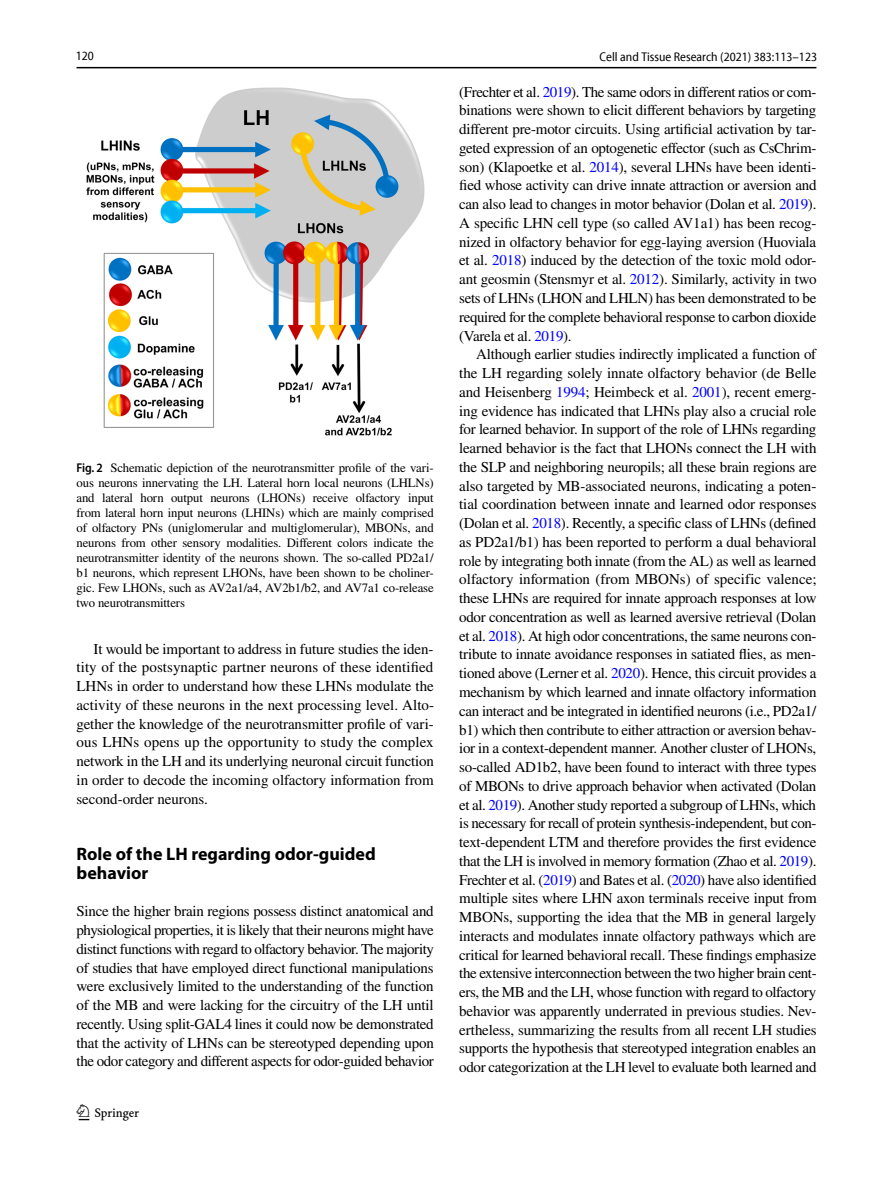
<style>
.page{position:relative;width:893px;height:1187px;background:#fff}
.page>*{position:absolute;margin:0;border:0;box-sizing:border-box;transform-origin:0 0}
.t1{font:22.5px "Springnew Regular 2";color:#000}
.t2{font:700 18px/18.8px "Myriad Pro";color:#000}
.t3{font:15px/18.8px "STIX";letter-spacing:-.02em;color:#000;text-align:justify}
.t4{font:12.75px/15px "STIX";letter-spacing:-.01em;color:#000;text-align:justify}
.t5{font:semi-condensed 12.75px "Myriad Pro Unic";color:#000}
.t6{font:12.75px "Myriad Pro Unic Semi Condensed 3";color:#000}
.s1{font-family:"Myriad Pro";font-weight:600;font-stretch:semi-condensed}
.s2{color:#00f}
</style>
<div class="page">
<hr style="left:77px;top:67px;width:739px;height:1px;background:#000">
<img style="left:86px;top:87px;width:339px;height:349px">
<p class="t6" style="left:76px;top:51px;width:20px">120</p>
<p class="t5" style="left:600px;top:52px;width:219px">Cell and Tissue Research (2021) 383:113–123</p>
<p class="t4" style="left:77px;top:461px;width:359px"><span class="s1">Fig. 2</span> Schematic depiction of the neurotransmitter profile of the vari&shy;ous neurons innervating the LH. Lateral horn local neurons (LHLNs) and lateral horn output neurons (LHONs) receive olfactory input from lateral horn input neurons (LHINs) which are mainly comprised of olfactory PNs (uniglomerular and multiglomerular), MBONs, and neurons from other sensory modalities. Different colors indicate the neurotransmitter identity of the neurons shown. The so-called PD2a1/ b1 neurons, which represent LHONs, have been shown to be choliner&shy;gic. Few LHONs, such as AV2a1/a4, AV2b1/b2, and AV7a1 co-release two neurotransmitters</p>
<p class="t3" style="left:77px;top:640px;width:359px;text-indent:17px">It would be important to address in future studies the iden&shy;tity of the postsynaptic partner neurons of these identified LHNs in order to understand how these LHNs modulate the activity of these neurons in the next processing level. Alto&shy;gether the knowledge of the neurotransmitter profile of vari&shy;ous LHNs opens up the opportunity to study the complex network in the LH and its underlying neuronal circuit function in order to decode the incoming olfactory information from second-order neurons.</p>
<p class="t2" style="left:77px;top:844px;width:301px">Role of the LH regarding odor‑guided behavior</p>
<p class="t3" style="left:77px;top:902px;width:359px">Since the higher brain regions possess distinct anatomical and physiological properties, it is likely that their neurons might have distinct functions with regard to olfactory behavior. The majority of studies that have employed direct functional manipulations were exclusively limited to the understanding of the function of the MB and were lacking for the circuitry of the LH until recently. Using split-GAL4 lines it could now be demonstrated that the activity of LHNs can be stereotyped depending upon the odor category and different aspects for odor-guided behavior</p>
<h1 class="t1" style="left:79px;top:1104px;width:62px">1 3</h1>
<p class="t3" style="left:459px;top:83px;width:359px">(Frechter et al. <span class="s2">2019</span>). The same odors in different ratios or com&shy;binations were shown to elicit different behaviors by targeting different pre-motor circuits. Using artificial activation by tar&shy;geted expression of an optogenetic effector (such as CsChrim&shy;son) (Klapoetke et al. <span class="s2">2014</span>), several LHNs have been identi&shy;fied whose activity can drive innate attraction or aversion and can also lead to changes in motor behavior (Dolan et al. <span class="s2">2019</span>).<br>A specific LHN cell type (so called AV1a1) has been recog&shy;nized in olfactory behavior for egg-laying aversion (Huoviala et al. <span class="s2">2018</span>) induced by the detection of the toxic mold odor&shy;ant geosmin (Stensmyr et al. <span class="s2">2012</span>). Similarly, activity in two sets of LHNs (LHON and LHLN) has been demonstrated to be required for the complete behavioral response to carbon dioxide (Varela et al. <span class="s2">2019</span>).</p>
<p class="t3" style="left:459px;top:346px;width:359px;text-indent:17px">Although earlier studies indirectly implicated a function of the LH regarding solely innate olfactory behavior (de Belle and Heisenberg <span class="s2">1994</span>; Heimbeck et al. <span class="s2">2001</span>), recent emerg&shy;ing evidence has indicated that LHNs play also a crucial role for learned behavior. In support of the role of LHNs regarding learned behavior is the fact that LHONs connect the LH with the SLP and neighboring neuropils; all these brain regions are also targeted by MB-associated neurons, indicating a poten&shy;tial coordination between innate and learned odor responses (Dolan et al. <span class="s2">2018</span>). Recently, a specific class of LHNs (defined as PD2a1/b1) has been reported to perform a dual behavioral role by integrating both innate (from the AL) as well as learned olfactory information (from MBONs) of specific valence; these LHNs are required for innate approach responses at low odor concentration as well as learned aversive retrieval (Dolan et al. <span class="s2">2018</span>). At high odor concentrations, the same neurons con&shy;tribute to innate avoidance responses in satiated flies, as men&shy;tioned above (Lerner et al. <span class="s2">2020</span>). Hence, this circuit provides a mechanism by which learned and innate olfactory information can interact and be integrated in identified neurons (i.e., PD2a1/ b1) which then contribute to either attraction or aversion behav&shy;ior in a context-dependent manner. Another cluster of LHONs, so-called AD1b2, have been found to interact with three types of MBONs to drive approach behavior when activated (Dolan et al. <span class="s2">2019</span>). Another study reported a subgroup of LHNs, which is necessary for recall of protein synthesis-independent, but con&shy;text-dependent LTM and therefore provides the first evidence that the LH is involved in memory formation (Zhao et al. <span class="s2">2019</span>).<br>Frechter et al. (<span class="s2">2019</span>) and Bates et al. (<span class="s2">2020</span>) have also identified multiple sites where LHN axon terminals receive input from MBONs, supporting the idea that the MB in general largely interacts and modulates innate olfactory pathways which are critical for learned behavioral recall. These findings emphasize the extensive interconnection between the two higher brain cent&shy;ers, the MB and the LH, whose function with regard to olfactory behavior was apparently underrated in previous studies. Nev&shy;ertheless, summarizing the results from all recent LH studies supports the hypothesis that stereotyped integration enables an odor categorization at the LH level to evaluate both learned and</p>
</div>
